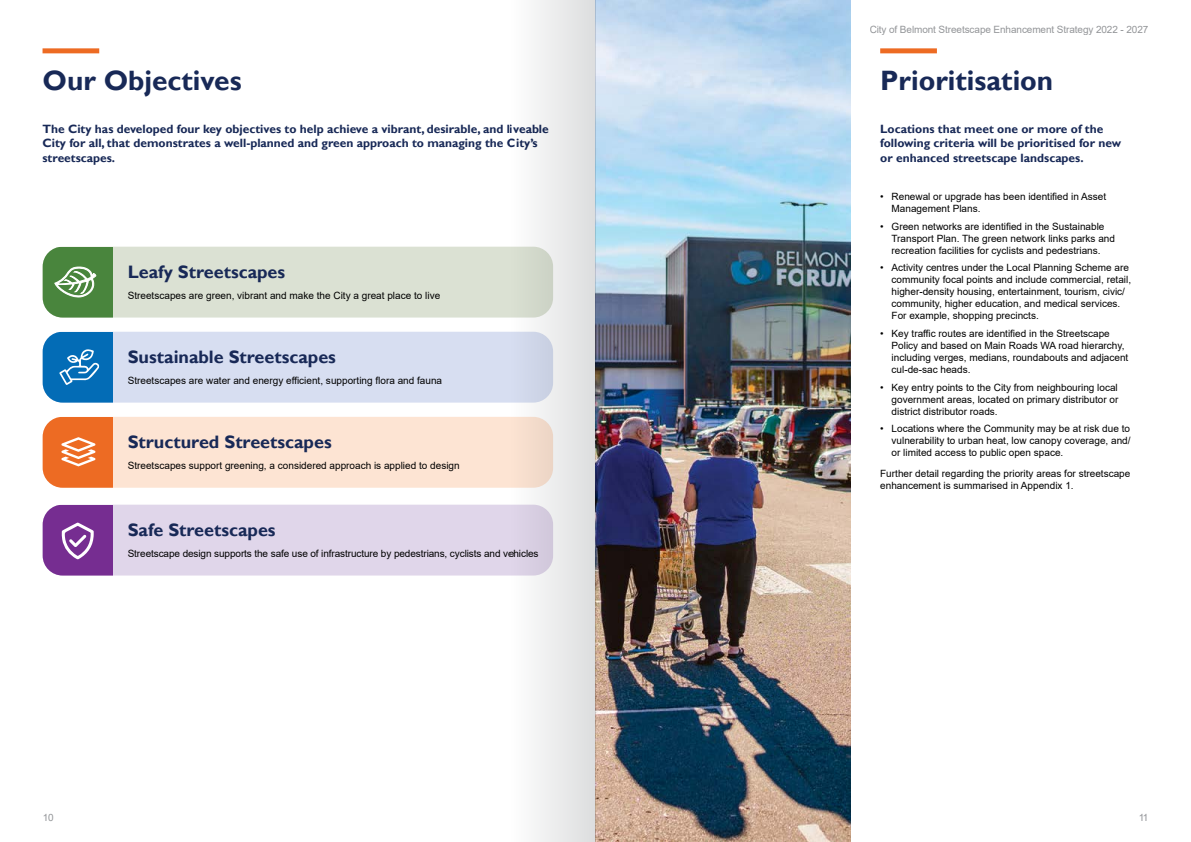
<style>
.page{position:relative;width:1191px;height:842px;background:#fff}
.page>*{position:absolute;margin:0;border:0;box-sizing:border-box;transform-origin:0 0}
.t1{font:700 28px "Gill Sans";color:#182957}
.t2{font:700 18px "Gill Sans";color:#182957}
.t3{font:700 12px/14.4px "Gill Sans";color:#182957}
.t4{font:10px/12px "Arial";color:#000}
.t5{font:10px "Arial";letter-spacing:-.01em;color:#939598}
</style>
<div class="page">
<div style="left:43px;top:48px;width:56px;height:5px;background:#ed6b23"></div>
<div style="left:43px;top:417px;width:510px;height:71px;background:#fde4d3;border-radius:20px"></div>
<div style="left:43px;top:417px;width:70px;height:71px;background:#ed6b23"></div>
<div style="left:43px;top:247px;width:510px;height:71px;background:#dbe1d3;border-radius:20px"></div>
<div style="left:43px;top:247px;width:70px;height:71px;background:#49853d"></div>
<svg style="left:54px;top:266px;width:43px;height:32px"></svg>
<div style="left:43px;top:332px;width:510px;height:71px;background:#d7def1;border-radius:20px"></div>
<div style="left:43px;top:332px;width:70px;height:71px;background:#036cb6"></div>
<div style="left:43px;top:505px;width:510px;height:70px;background:#e0d6ea;border-radius:20px"></div>
<div style="left:43px;top:505px;width:70px;height:70px;background:#762d91"></div>
<svg style="left:59px;top:349px;width:40px;height:36px"></svg>
<svg style="left:61px;top:437px;width:34px;height:29px"></svg>
<svg style="left:62px;top:523px;width:32px;height:36px"></svg>
<img style="left:595px;top:0;width:255px;height:842px">
<div style="left:880px;top:48px;width:57px;height:5px;background:#ed6b23"></div>
<svg style="left:510px;top:0;width:85px;height:842px;fill:#eaebeb"></svg>
<h1 class="t1" style="left:43px;top:64px;width:201px">Our Objectives</h1>
<p class="t3" style="left:43px;top:122px;width:508px">The City has developed four key objectives to help achieve a vibrant, desirable, and liveable<br>City for all, that demonstrates a well-planned and green approach to managing the City’s streetscapes.</p>
<h2 class="t2" style="left:128px;top:261px;width:159px">Leafy Streetscapes</h2>
<p class="t4" style="left:128px;top:289px;width:314px">Streetscapes are green, vibrant and make the City a great place to live</p>
<h2 class="t2" style="left:128px;top:346px;width:210px">Sustainable Streetscapes</h2>
<p class="t4" style="left:128px;top:374px;width:316px">Streetscapes are water and energy efficient, supporting flora and fauna</p>
<h2 class="t2" style="left:128px;top:431px;width:205px">Structured Streetscapes</h2>
<p class="t4" style="left:128px;top:459px;width:333px">Streetscapes support greening, a considered approach is applied to design</p>
<h2 class="t2" style="left:128px;top:519px;width:149px">Safe Streetscapes</h2>
<p class="t4" style="left:128px;top:547px;width:412px">Streetscape design supports the safe use of infrastructure by pedestrians, cyclists and vehicles</p>
<p class="t5" style="left:869px;top:22px;width:280px">City of Belmont Streetscape Enhancement Strategy 2022 - 2027</p>
<h1 class="t1" style="left:880px;top:64px;width:174px">Prioritisation</h1>
<p class="t3" style="left:880px;top:122px;width:242px">Locations that meet one or more of the following criteria will be prioritised for new or enhanced streetscape landscapes.</p>
<p class="t4" style="left:891px;top:190px;width:216px;text-indent:-11px">• Renewal or upgrade has been identified in Asset<br>Management Plans.</p>
<p class="t4" style="left:891px;top:220px;width:225px;text-indent:-11px">• Green networks are identified in the Sustainable<br>Transport Plan. The green network links parks and recreation facilities for cyclists and pedestrians.</p>
<p class="t4" style="left:891px;top:262px;width:241px;text-indent:-11px">• Activity centres under the Local Planning Scheme are community focal points and include commercial, retail, higher-density housing, entertainment, tourism, civic/ community, higher education, and medical services.<br>For example, shopping precincts.</p>
<p class="t4" style="left:891px;top:327px;width:238px;text-indent:-11px">• Key traffic routes are identified in the Streetscape Policy and based on Main Roads WA road hierarchy, including verges, medians, roundabouts and adjacent cul-de-sac heads.</p>
<p class="t4" style="left:891px;top:381px;width:228px;text-align:justify;text-indent:-11px">• Key entry points to the City from neighbouring local government areas, located on primary distributor or district distributor roads.</p>
<p class="t4" style="left:891px;top:423px;width:241px;text-align:justify;text-indent:-11px">• Locations where the Community may be at risk due to vulnerability to urban heat, low canopy coverage, and/ or limited access to public open space.</p>
<p class="t4" style="left:880px;top:467px;width:252px">Further detail regarding the priority areas for streetscape enhancement is summarised in Appendix 1.</p>
<p class="t5" style="left:43px;top:810px;width:13px">10</p>
<p class="t5" style="left:1138px;top:810px;width:12px">11</p>
</div>
